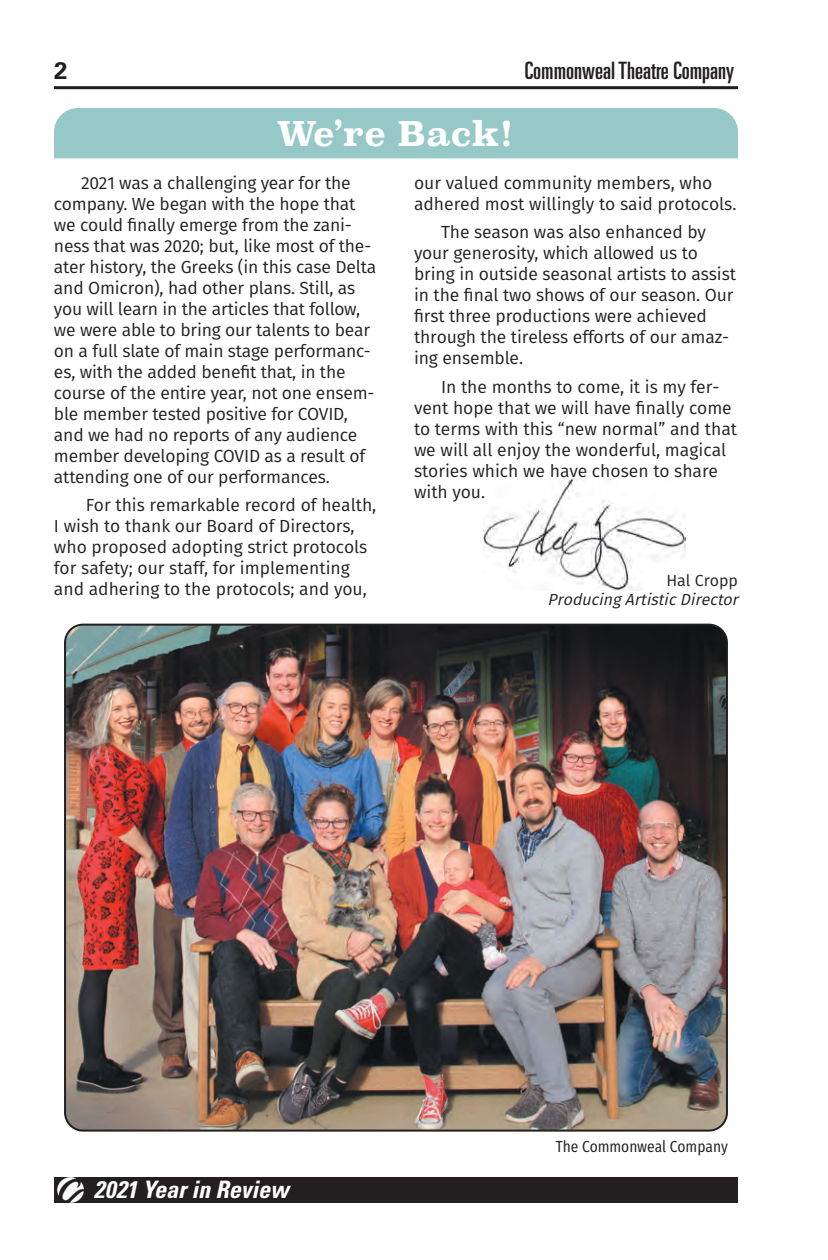
<style>
.page{position:relative;width:828px;height:1260px;background:#fff}
.page>*{position:absolute;margin:0;border:0;box-sizing:border-box;transform-origin:0 0}
.t1{font:700 34px "Superclarendon";color:#fff}
.t2{font:24px "Univers LT Pro Ult Cond";color:#231f20}
.t3{font:italic 700 condensed 24px "Univers LT Pro";color:#fff}
.t4{font:700 24px "Univers LT Pro 65";color:#231f20}
.t5{font:17.6px/21px "Fira Sans";letter-spacing:-.01em;color:#231f20}
.t6{font:italic 16px "Fira Sans";color:#231f20}
.t7{font:16px "Fira Sans Condensed";color:#231f20}
.t8{font:16px "Fira Sans";color:#231f20}
</style>
<div class="page">
<hr style="left:54px;top:86px;width:684px;height:3px;background:#231f20">
<div style="left:54px;top:1177px;width:684px;height:25px;background:#231f20"></div>
<img style="left:58px;top:1177px;width:25px;height:26px">
<img style="left:484px;top:479px;width:201px;height:111px">
<div style="left:54px;top:108px;width:684px;height:50px;background:#97c8c8"></div>
<img style="left:65px;top:625px;width:662px;height:504px">
<div style="left:64px;top:624px;width:664px;height:508px;border:2px solid #231f20;border-radius:18px"></div>
<h2 class="t4" style="left:54px;top:54px;width:15px">2</h2>
<h2 class="t2" style="left:525px;top:54px;width:211px">Commonweal Theatre Company</h2>
<h1 class="t1" style="left:277px;top:109px;width:238px">We’re Back!</h1>
<p class="t5" style="left:54px;top:172px;width:324px;text-indent:27px">2021 was a challenging year for the company. We began with the hope that we could finally emerge from the zani&shy;ness that was 2020; but, like most of the&shy;ater history, the Greeks (in this case Delta and Omicron), had other plans. Still, as you will learn in the articles that follow, we were able to bring our talents to bear on a full slate of main stage performanc&shy;es, with the added benefit that, in the course of the entire year, not one ensem&shy;ble member tested positive for COVID, and we had no reports of any audience member developing COVID as a result of attending one of our performances.</p>
<p class="t5" style="left:54px;top:494px;width:324px;text-indent:32px">For this remarkable record of health, I wish to thank our Board of Directors, who proposed adopting strict protocols for safety; our staff, for implementing and adhering to the protocols; and you,</p>
<p class="t5" style="left:414px;top:172px;width:324px">our valued community members, who adhered most willingly to said protocols.</p>
<p class="t5" style="left:414px;top:221px;width:324px;text-indent:27px">The season was also enhanced by your generosity, which allowed us to bring in outside seasonal artists to assist in the final two shows of our season. Our first three productions were achieved through the tireless efforts of our amaz&shy;ing ensemble.</p>
<p class="t5" style="left:414px;top:376px;width:325px;text-indent:27px">In the months to come, it is my fer&shy;vent hope that we will have finally come to terms with this “new normal” and that we will all enjoy the wonderful, magical stories which we have chosen to share with you.</p>
<p class="t8" style="left:666px;top:568px;width:73px">Hal Cropp</p>
<p class="t6" style="left:548px;top:587px;width:197px">ProducingArtisticDirector</p>
<h2 class="t3" style="left:94px;top:1175px;width:197px">2021 Year in Review</h2>
<p class="t7" style="left:556px;top:1131px;width:174px">The Commonweal Company</p>
</div>
